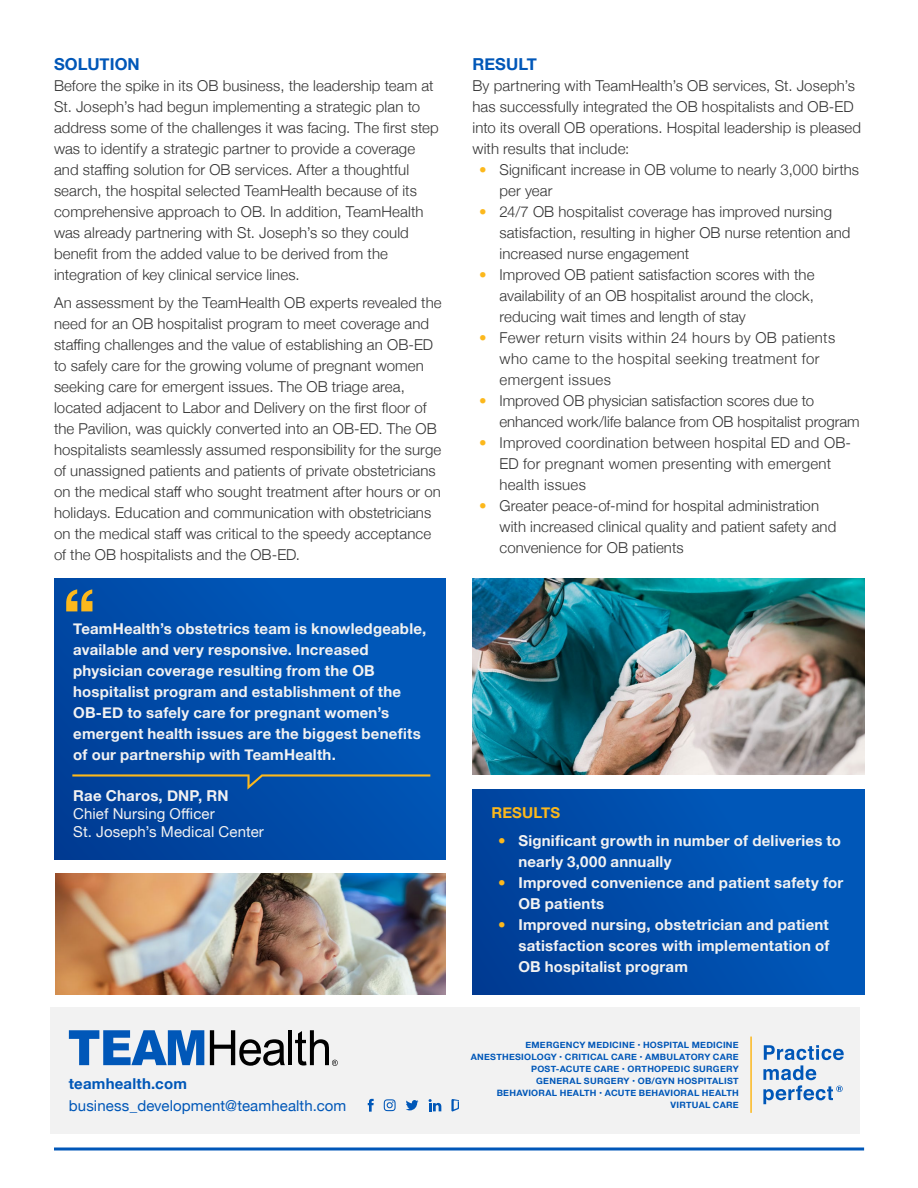
<style>
.page{position:relative;width:918px;height:1188px;background:#fff}
.page>*{position:absolute;margin:0;border:0;box-sizing:border-box;transform-origin:0 0}
.t1{font:700 16.5px "Helvetica Neue";letter-spacing:.005em;color:#0057b8}
.t2{font:300 15px/21px "Helvetica Neue";letter-spacing:.005em;color:#333}
.t3{font:700 15px/21px "Helvetica Neue";letter-spacing:.015em;color:#f2f2f2}
.t4{font:15px/18px "Helvetica Neue";letter-spacing:.01em;color:#f2f2f2}
.t5{font:15px "Helvetica Neue";letter-spacing:.005em;color:#0057b8}
.t6{font:700 15px "Helvetica Neue";letter-spacing:.015em;color:#0057b8}
.t7{font:700 15px "Helvetica Neue";letter-spacing:.01em;color:#fcb81c}
.t8{font:700 8.7px/12px "Helvetica Neue";letter-spacing:.03em;color:#0057b8;text-align:right}
</style>
<div class="page">
<div style="left:472px;top:790px;width:392px;height:204px;background:linear-gradient(to right,#004099,#005bbd)"></div>
<div style="left:54px;top:579px;width:392px;height:281px;background:linear-gradient(to right,#00429c,#0058ba)"></div>
<hr style="left:54px;top:1148px;width:810px;height:2px;background:#0057b8">
<svg style="left:72px;top:774px;width:358px;height:16px;background:#225993"></svg>
<svg style="left:66px;top:589px;width:26px;height:22px"></svg>
<div style="left:50px;top:1008px;width:810px;height:126px;background:#f2f2f2"></div>
<svg style="left:69px;top:1030px;width:135px;height:35px"></svg>
<svg style="left:210px;top:1030px;width:75px;height:36px"></svg>
<hr style="left:288px;top:1030px;width:4px;height:35px;background:#000">
<svg style="left:295px;top:1030px;width:43px;height:36px"></svg>
<svg style="left:368px;top:1099px;width:6px;height:13px"></svg>
<svg style="left:406px;top:1100px;width:12px;height:10px"></svg>
<svg style="left:429px;top:1099px;width:12px;height:12px"></svg>
<svg style="left:384px;top:1099px;width:12px;height:12px"></svg>
<svg style="left:451px;top:1099px;width:8px;height:13px"></svg>
<hr style="left:750px;top:1037px;width:2px;height:76px;background:#fcb81c">
<svg style="left:763px;top:1045px;width:81px;height:59px"></svg>
<img style="left:56px;top:873px;width:390px;height:121px">
<img style="left:472px;top:579px;width:392px;height:195px">
<svg style="left:499px;top:838px;width:6px;height:5px"></svg>
<svg style="left:499px;top:880px;width:6px;height:5px"></svg>
<svg style="left:499px;top:922px;width:6px;height:5px"></svg>
<p class="t1" style="left:54px;top:51px;width:87px">SOLUTION</p>
<p class="t2" style="left:54px;top:74px;width:386px">Before the spike in its OB business, the leadership team at St. Joseph’s had begun implementing a strategic plan to address some of the challenges it was facing. The first step was to identify a strategic partner to provide a coverage and staffing solution for OB services. After a thoughtful search, the hospital selected TeamHealth because of its comprehensive approach to OB. In addition, TeamHealth was already partnering with St. Joseph’s so they could benefit from the added value to be derived from the integration of key clinical service lines.</p>
<p class="t2" style="left:54px;top:291px;width:389px">An assessment by the TeamHealth OB experts revealed the need for an OB hospitalist program to meet coverage and staffing challenges and the value of establishing an OB-ED to safely care for the growing volume of pregnant women seeking care for emergent issues. The OB triage area, located adjacent to Labor and Delivery on the first floor of the Pavilion, was quickly converted into an OB-ED. The OB hospitalists seamlessly assumed responsibility for the surge of unassigned patients and patients of private obstetricians on the medical staff who sought treatment after hours or on holidays. Education and communication with obstetricians on the medical staff was critical to the speedy acceptance of the OB hospitalists and the OB-ED.</p>
<p class="t3" style="left:73px;top:619px;width:355px">TeamHealth’s obstetrics team is knowledgeable, available and very responsive. Increased physician coverage resulting from the OB hospitalist program and establishment of the OB-ED to safely care for pregnant women’s emergent health issues are the biggest benefits of our partnership with TeamHealth.</p>
<p class="t3" style="left:73px;top:786px;width:157px">Rae Charos, DNP, RN</p>
<p class="t4" style="left:73px;top:806px;width:192px">Chief Nursing Officer<br>St. Joseph’s Medical Center</p>
<p class="t6" style="left:69px;top:1072px;width:120px">teamhealth.com</p>
<p class="t5" style="left:69px;top:1095px;width:279px">business_development@teamhealth.com</p>
<p class="t1" style="left:472px;top:51px;width:66px">RESULT</p>
<p class="t2" style="left:472px;top:74px;width:390px">By partnering with TeamHealth’s OB services, St. Joseph’s has successfully integrated the OB hospitalists and OB-ED into its overall OB operations. Hospital leadership is pleased with results that include:</p>
<p class="t2" style="left:500px;top:158px;width:362px">Significant increase in OB volume to nearly 3,000 births per year<br>24/7 OB hospitalist coverage has improved nursing satisfaction, resulting in higher OB nurse retention and increased nurse engagement<br>Improved OB patient satisfaction scores with the availability of an OB hospitalist around the clock, reducing wait times and length of stay<br>Fewer return visits within 24 hours by OB patients who came to the hospital seeking treatment for emergent issues<br>Improved OB physician satisfaction scores due to enhanced work/life balance from OB hospitalist program Improved coordination between hospital ED and OB-ED for pregnant women presenting with emergent health issues<br>Greater peace-of-mind for hospital administration<br>with increased clinical quality and patient safety and convenience for OB patients</p>
<p class="t7" style="left:491px;top:801px;width:70px">RESULTS</p>
<p class="t3" style="left:518px;top:830px;width:326px">Significant growth in number of deliveries to nearly 3,000 annually<br>Improved convenience and patient safety for OB patients<br>Improved nursing, obstetrician and patient satisfaction scores with implementation of OB hospitalist program</p>
<p class="t8" style="left:471px;top:1040px;width:269px">EMERGENCY MEDICINE • HOSPITAL MEDICINE ANESTHESIOLOGY • CRITICAL CARE • AMBULATORY CARE POST-ACUTE CARE • ORTHOPEDIC SURGERY<br>GENERAL SURGERY • OB/GYN HOSPITALIST<br>BEHAVIORAL HEALTH • ACUTE BEHAVIORAL HEALTH VIRTUAL CARE</p>
</div>
